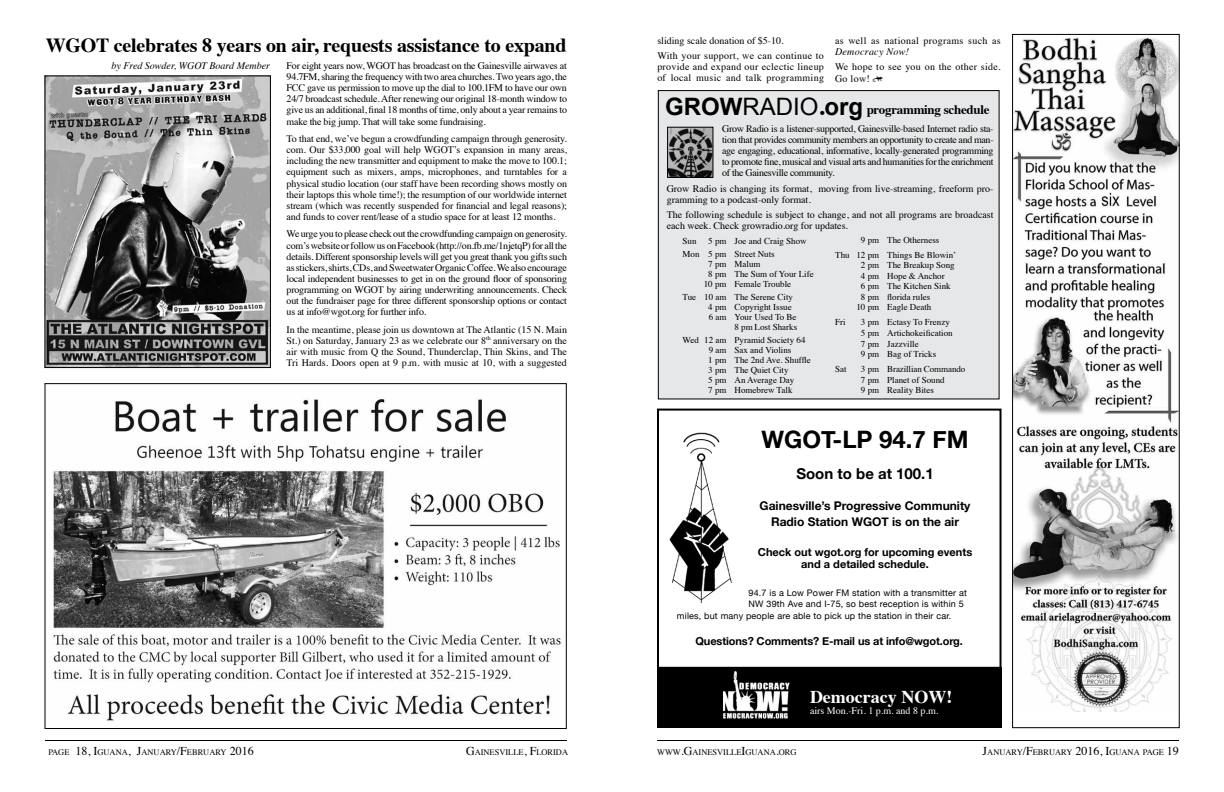
<style>
.page{position:relative;width:1224px;height:792px;background:#fff}
.page>*{position:absolute;margin:0;border:0;box-sizing:border-box;transform-origin:0 0}
.t1{font:700 24px "Helvetica Neue";color:#000}
.t2{font:700 24px "Arial";color:#000}
.t3{font:700 20px "Times";letter-spacing:-.01em;color:#000}
.t4{font:700 18px "Times";color:#fff}
.t5{font:700 15px "Helvetica Neue";color:#000}
.t6{font:700 13px "Times";letter-spacing:-.02em;color:#000}
.t7{font:700 12px/15.5px "Helvetica Neue";color:#000;text-align:center}
.t8{font:700 11px/12px "Helvetica Neue";color:#000;text-align:center}
.t9{font:10px/11.1px "Times";color:#000;text-align:justify}
.t10{font:10px/15.5px "Times";letter-spacing:.03em;color:#000}
.t11{font:italic 10px "Times";color:#000}
.t12{font:10px "Times";color:#fff}
.t13{font:italic 10px "Times";letter-spacing:.03em;color:#000}
.t14{font:9px/10px "Times";color:#000}
.t15{font:9px "Helvetica Neue";letter-spacing:.02em;color:#000}
.t16{font:8.4px "Times";color:#000}
.s1{font-family:"Ann Crawlers"}
.s2{font-weight:400}
.s3{font-family:"Times"}
.s4{font-size:12px}
</style>
<div class="page">
<hr style="left:45px;top:740px;width:522px;height:1px;background:#000">
<hr style="left:657px;top:740px;width:522px;height:1px;background:#000">
<div style="left:658px;top:91px;width:341px;height:308px;background:#e6e7e8"></div>
<div style="left:658px;top:90px;width:341px;height:309px;border:1px solid #000"></div>
<div style="left:657px;top:409px;width:345px;height:260px;border:2px solid #000"></div>
<img style="left:669px;top:432px;width:63px;height:171px">
<div style="left:657px;top:667px;width:345px;height:61px;background:#000"></div>
<img style="left:724px;top:671px;width:66px;height:48px">
<img style="left:669px;top:129px;width:42px;height:47px">
<div style="left:667px;top:127px;width:46px;height:51px;border:1px solid #000"></div>
<img style="left:53px;top:398px;width:508px;height:323px">
<img style="left:47px;top:78px;width:222px;height:288px">
<div style="left:45px;top:76px;width:226px;height:292px;border:1px solid #000"></div>
<img style="left:1014px;top:37px;width:164px;height:674px">
<div style="left:1012px;top:34px;width:168px;height:694px;border:1px solid #000"></div>
<h2 class="t3" style="left:46px;top:26px;width:522px">WGOT celebrates 8 years on air, requests assistance to expand</h2>
<p class="t10" style="left:657px;top:32px;width:168px">sliding scale donation of $5-10.<br>With your support, we can continue to</p>
<p class="t10" style="left:657px;top:60px;width:168px;line-height:11px">provide and expand our eclectic lineup of local music and talk programming</p>
<p class="t10" style="left:835px;top:32px;width:167px">as well as national programs such as</p>
<p class="t13" style="left:835px;top:43px;width:76px">Democracy Now!</p>
<p class="t10" style="left:835px;top:61px;width:167px;line-height:11.3px">We hope to see you on the other side.<br>Go low! <span class="s1">D</span></p>
<p class="t11" style="left:111px;top:57px;width:160px">by Fred Sowder, WGOT Board Member</p>
<p class="t9" style="left:287px;top:59px;width:282px">For eight years now, WGOT has broadcast on the Gainesville airwaves at 94.7FM, sharing the frequency with two area churches. Two years ago, the FCC gave us permission to move up the dial to 100.1FM to have our own 24/7 broadcast schedule. After renewing our original 18-month window to give us an additional, final 18 months of time, only about a year remains to make the big jump. That will take some fundraising.</p>
<p class="t9" style="left:287px;top:132px;width:282px">To that end, we’ve begun a crowdfunding campaign through generosity. com. Our $33,000 goal will help WGOT’s expansion in many areas, including the new transmitter and equipment to make the move to 100.1; equipment such as mixers, amps, microphones, and turntables for a physical studio location (our staff have been recording shows mostly on their laptops this whole time!); the resumption of our worldwide internet stream (which was recently suspended for financial and legal reasons); and funds to cover rent/lease of a studio space for at least 12 months.</p>
<p class="t9" style="left:287px;top:228px;width:282px">We urge you to please check out the crowdfunding campaign on generosity. com’s website or follow us on Facebook (http://on.fb.me/1njetqP) for all the details. Different sponsorship levels will get you great thank you gifts such as stickers, shirts, CDs, and Sweetwater Organic Coffee. We also encourage local independent businesses to get in on the ground floor of sponsoring programming on WGOT by airing underwriting announcements. Check out the fundraiser page for three different sponsorship options or contact us at info@wgot.org for further info.</p>
<p class="t9" style="left:287px;top:323px;width:282px">In the meantime, please join us downtown at The Atlantic (15 N. Main St.) on Saturday, January 23 as we celebrate our 8<sup>th</sup> anniversary on the air with music from Q the Sound, Thunderclap, Thin Skins, and The Tri Hards. Doors open at 9 p.m. with music at 10, with a suggested</p>
<h1 class="t2" style="left:665px;top:90px;width:199px">GROW<span class="s2">RADIO</span><span class="s3">.</span>org</h1>
<h3 class="t6" style="left:867px;top:97px;width:125px">programming schedule</h3>
<p class="t9" style="left:722px;top:123px;width:273px">Grow Radio is a listener-supported, Gainesville-based Internet radio sta&shy;tion that provides community members an opportunity to create and man&shy;age engaging, educational, informative, locally-generated programming to promote fine, musical and visual arts and humanities for the enrichment of the Gainesville community.</p>
<p class="t9" style="left:667px;top:182px;width:328px">Grow Radio is changing its format, moving from live-streaming, freeform pro&shy;gramming to a podcast-only format.</p>
<p class="t9" style="left:667px;top:209px;width:328px">The following schedule is subject to change, and not all programs are broadcast each week. Check growradio.org for updates.</p>
<p class="t14" style="left:683px;top:236px;width:16px">Sun</p>
<p class="t14" style="left:835px;top:231px;width:123px;line-height:15.1px;text-indent:26px">9 pm The Otherness<br>Thu 12 pm Things Be Blowin’</p>
<p class="t14" style="left:861px;top:259px;width:95px">2 pm The Breakup Song</p>
<p class="t14" style="left:861px;top:270px;width:85px">4 pm Hope &amp; Anchor</p>
<p class="t14" style="left:861px;top:280px;width:91px">6 pm The Kitchen Sink</p>
<p class="t14" style="left:861px;top:291px;width:71px">8 pm florida rules</p>
<p class="t14" style="left:856px;top:302px;width:76px">10 pm Eagle Death</p>
<p class="t14" style="left:835px;top:317px;width:12px">Fri</p>
<p class="t14" style="left:861px;top:316px;width:93px;line-height:10.6px">3 pm Ectasy To Frenzy<br>5 pm Artichokeification<br>7 pm Jazzville<br>9 pm Bag of Tricks</p>
<p class="t14" style="left:835px;top:363px;width:13px">Sat</p>
<p class="t14" style="left:861px;top:363px;width:106px;line-height:10.6px">3 pm Brazillian Commando<br>7 pm Planet of Sound<br>9 pm Reality Bites</p>
<p class="t14" style="left:683px;top:234px;width:126px;line-height:12.9px;text-indent:26px">5 pm Joe and Craig Show<br>Mon 5 pm Street Nuts</p>
<p class="t14" style="left:708px;top:258px;width:54px">7 pm Malum</p>
<p class="t14" style="left:708px;top:268px;width:107px">8 pm The Sum of Your Life</p>
<p class="t14" style="left:704px;top:278px;width:89px">10 pm Female Trouble</p>
<p class="t14" style="left:683px;top:291px;width:112px">Tue 10 am The Serene City</p>
<p class="t14" style="left:708px;top:301px;width:85px">4 pm Copyright Issue</p>
<p class="t14" style="left:709px;top:311px;width:89px">6 am Your Used To Be</p>
<p class="t14" style="left:735px;top:321px;width:64px">8 pm Lost Sharks</p>
<p class="t14" style="left:708px;top:334px;width:104px;text-indent:-26px">Wed 12 am Pyramid Society 64<br>9 am Sax and Violins<br>1 pm The 2nd Ave. Shuffle<br>3 pm The Quiet City<br>5 pm An Average Day<br>7 pm Homebrew Talk</p>
<h1 class="t1" style="left:761px;top:421px;width:209px">WGOT-LP 94.7 FM</h1>
<h3 class="t5" style="left:796px;top:462px;width:139px">Soon to be at 100.1</h3>
<p class="t7" style="left:760px;top:499px;width:212px">Gainesville’s Progressive Community<br>Radio Station WGOT is on the air</p>
<p class="t8" style="left:758px;top:547px;width:216px">Check out wgot.org for upcoming events and a detailed schedule.</p>
<p class="t15" style="left:749px;top:586px;width:220px">94.7 is a Low Power FM station with a transmitter at</p>
<p class="t15" style="left:749px;top:598px;width:217px">NW 39th Ave and I-75, so best reception is within 5</p>
<p class="t15" style="left:677px;top:609px;width:276px">miles, but many people are able to pick up the station in their car.</p>
<p class="t8" style="left:696px;top:636px;width:269px">Questions? Comments? E-mail us at info@wgot.org.</p>
<h3 class="t4" style="left:810px;top:680px;width:144px">Democracy NOW!</h3>
<p class="t12" style="left:810px;top:702px;width:130px">airs Mon.-Fri. 1 p.m. and 8 p.m.</p>
<p class="t16" style="left:48px;top:744px;width:207px">PAGE <span class="s4">18, I</span>GUANA<span class="s4">, J</span>ANUARY<span class="s4">/F</span>EBRUARY <span class="s4">2016</span></p>
<p class="t16" style="left:466px;top:744px;width:104px"><span class="s4">G</span>AINESVILLE<span class="s4">, F</span>LORIDA</p>
<p class="t16" style="left:657px;top:744px;width:141px">WWW<span class="s4">.G</span>AINESVILLE<span class="s4">I</span>GUANA<span class="s4">.</span>ORG</p>
<p class="t16" style="left:983px;top:744px;width:198px"><span class="s4">J</span>ANUARY<span class="s4">/F</span>EBRUARY <span class="s4">2016, I</span>GUANA PAGE <span class="s4">19</span></p>
</div>
